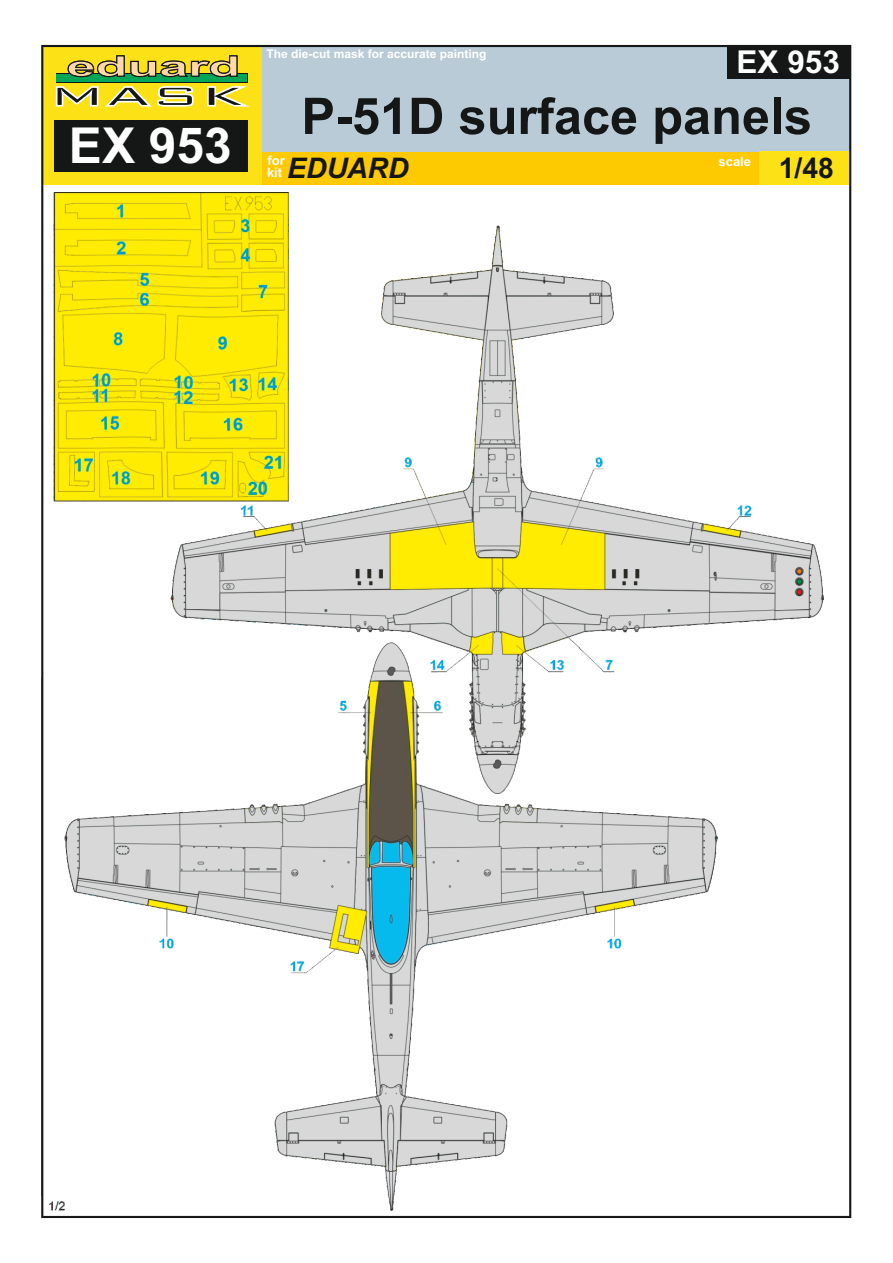
<style>
.page{position:relative;width:893px;height:1263px;background:#fff}
.page>*{position:absolute;margin:0;border:0;box-sizing:border-box;transform-origin:0 0}
.t1{font:700 50.55px "Arial";color:#151616}
.t2{font:700 49.5px "Arial";color:#fff}
.t3{font:700 31.5px "Arial";color:#fff}
.t4{font:italic 700 28.35px "Arial";color:#151616}
.t5{font:700 28.35px "Arial";color:#151616}
.t6{font:700 13.05px/12.3px "Arial";color:#fff}
.t7{font:700 12px "Arial";color:#fff}
</style>
<div class="page">
<img style="left:49px;top:192px;width:774px;height:1018px">
<div style="left:55px;top:151px;width:704px;height:34px;background:#fdc900"></div>
<div style="left:262px;top:46px;width:588px;height:105px;background:#b8cbd6"></div>
<div style="left:759px;top:151px;width:91px;height:34px;background:#fbe116"></div>
<div style="left:42px;top:46px;width:220px;height:139px;background:#fbe116"></div>
<div style="left:54px;top:120px;width:194px;height:51px;background:#151616"></div>
<svg style="left:55px;top:86px;width:195px;height:21px"></svg>
<svg style="left:56px;top:73px;width:192px;height:9px"></svg>
<div style="left:57px;top:74px;width:190px;height:7px;background:#00a759"></div>
<svg style="left:68px;top:55px;width:170px;height:22px"></svg>
<div style="left:727px;top:46px;width:124px;height:33px;background:#151616"></div>
<h2 class="t2" style="left:69px;top:127px;width:164px">EX 953</h2>
<p class="t7" style="left:266px;top:49px;width:222px">The die-cut mask for accurate painting</p>
<h3 class="t3" style="left:736px;top:50px;width:105px">EX 953</h3>
<h1 class="t1" style="left:301px;top:97px;width:512px">P-51D surface panels</h1>
<h3 class="t4" style="left:287px;top:158px;width:123px">EDUARD</h3>
<p class="t6" style="left:267px;top:156px;width:19px">for kit</p>
<h3 class="t5" style="left:779px;top:158px;width:57px">1/48</h3>
<p class="t6" style="left:718px;top:157px;width:34px">scale</p>
</div>
